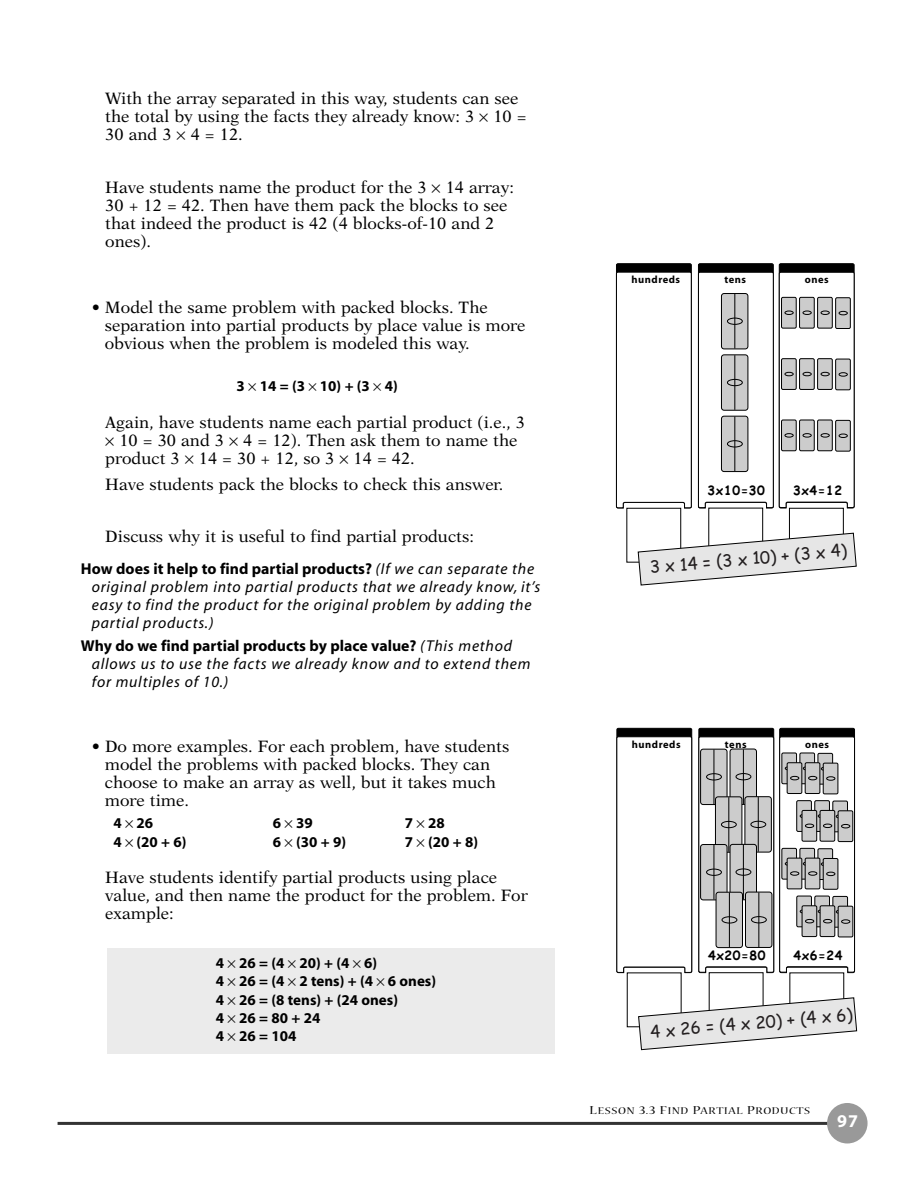
<style>
.page{position:relative;width:918px;height:1188px;background:#fff}
.page>*{position:absolute;margin:0;border:0;box-sizing:border-box;transform-origin:0 0}
.t1{font:700 18px "Myriad";color:#fff}
.t2{font:16.8px "Comic Sans MS";color:#231f20}
.t3{font:16.5px/18px "New Aster";color:#000}
.t4{font:italic 15.75px/18px "Myriad";letter-spacing:.05em;color:#000}
.t5{font:700 15px/18.5px "Myriad";color:#000}
.t6{font:700 12.6px "Comic Sans MS";letter-spacing:.05em;color:#000}
.t7{font:10.8px "Nueva";letter-spacing:.06em;color:#000;scale:1.2 1}
.t8{font:700 10.5px "Myriad";letter-spacing:.05em;color:#000}
.s1{font-weight:700;font-style:normal}
.s2{font-size:12.75px}
</style>
<div class="page">
<div style="left:107px;top:949px;width:448px;height:105px;background:#ebebeb"></div>
<hr style="left:58px;top:1122px;width:792px;height:3px;background:#333">
<div style="left:827px;top:1103px;width:41px;height:40px;background:#999;border-radius:50%"></div>
<svg style="left:616px;top:263px;width:76px;height:246px"></svg>
<div style="left:708px;top:508px;width:55px;height:54px;background:#fff;border:1px solid #000"></div>
<div style="left:626px;top:508px;width:55px;height:55px;background:#fff"></div>
<div style="left:789px;top:508px;width:55px;height:55px;background:#fff;border:1px solid #000"></div>
<svg style="left:637px;top:532px;width:220px;height:54px"></svg>
<svg style="left:698px;top:263px;width:157px;height:246px"></svg>
<svg style="left:638px;top:997px;width:220px;height:54px"></svg>
<svg style="left:616px;top:728px;width:239px;height:245px"></svg>
<div style="left:838px;top:906px;width:15px;height:31px;background:#ccc;border:1px solid #000"></div>
<svg style="left:841px;top:919px;width:9px;height:5px"></svg>
<p class="t3" style="left:105px;top:91px;width:423px">With the array separated in this way, students can see the total by using the facts they already know: 3 10 =<br>30 and 3 4 = 12.</p>
<p class="t3" style="left:105px;top:179px;width:410px">Have students name the product for the 3 14 array:<br>30 + 12 = 42. Then have them pack the blocks to see that indeed the product is 42 (4 blocks-of-10 and 2 ones).</p>
<p class="t3" style="left:105px;top:300px;width:422px;text-indent:-13px">• Model the same problem with packed blocks. The separation into partial products by place value is more obvious when the problem is modeled this way.</p>
<p class="t5" style="left:237px;top:378px;width:163px">3 14 = (3 10) + (3 4)</p>
<p class="t3" style="left:105px;top:414px;width:421px">Again, have students name each partial product (i.e., 3</p>
<p class="t3" style="left:119px;top:432px;width:399px">10 = 30 and 3 4 = 12). Then ask them to name the</p>
<p class="t3" style="left:105px;top:450px;width:311px">product 3 14 = 30 + 12, so 3 14 = 42.</p>
<p class="t3" style="left:105px;top:476px;width:400px">Have students pack the blocks to check this answer.</p>
<p class="t3" style="left:105px;top:529px;width:370px">Discuss why it is useful to find partial products:</p>
<p class="t4" style="left:92px;top:561px;width:450px;text-indent:-11px"><span class="s1">How does it help to find partial products?</span> (If we can separate the original problem into partial products that we already know, it’s easy to find the product for the original problem by adding the partial products.)</p>
<p class="t4" style="left:92px;top:638px;width:440px;text-indent:-11px"><span class="s1">Why do we find partial products by place value?</span> (This method allows us to use the facts we already know and to extend them for multiples of 10.)</p>
<p class="t3" style="left:105px;top:738px;width:406px;text-indent:-13px">• Do more examples. For each problem, have students model the problems with packed blocks. They can choose to make an array as well, but it takes much more time.</p>
<p class="t5" style="left:113px;top:815px;width:41px">4 26</p>
<p class="t5" style="left:273px;top:815px;width:41px">6 39</p>
<p class="t5" style="left:405px;top:815px;width:41px">7 28</p>
<p class="t5" style="left:113px;top:834px;width:75px">4 (20 + 6)</p>
<p class="t5" style="left:273px;top:834px;width:75px">6 (30 + 9)</p>
<p class="t5" style="left:405px;top:834px;width:75px">7 (20 + 8)</p>
<p class="t3" style="left:105px;top:870px;width:424px">Have students identify partial products using place value, and then name the product for the problem. For example:</p>
<p class="t5" style="left:216px;top:955px;width:222px">4 26 = (4 20) + (4 6)<br>4 26 = (4 2 tens) + (4 6 ones)<br>4 26 = (8 tens) + (24 ones)<br>4 26 = 80 + 24<br>4 26 = 104</p>
<p class="t8" style="left:632px;top:276px;width:50px">hundreds</p>
<p class="t8" style="left:805px;top:276px;width:25px">ones</p>
<p class="t8" style="left:725px;top:276px;width:23px">tens</p>
<p class="t6" style="left:708px;top:482px;width:59px">3x10=30</p>
<p class="t6" style="left:793px;top:481px;width:51px">3x4=12</p>
<p class="t2" style="left:649px;top:555px;width:199px;rotate:-5deg">3 x 14 = (3 x 10) + (3 x 4)</p>
<p class="t8" style="left:632px;top:740px;width:50px">hundreds</p>
<p class="t8" style="left:805px;top:740px;width:25px">ones</p>
<p class="t8" style="left:725px;top:740px;width:23px">tens</p>
<p class="t6" style="left:708px;top:946px;width:59px">4x20=80</p>
<p class="t6" style="left:794px;top:946px;width:51px">4x6=24</p>
<p class="t2" style="left:649px;top:1019px;width:205px;rotate:-5deg">4 x 26 = (4 x 20) + (4 x 6)</p>
<p class="t7" style="left:590px;top:1107px;width:185px"><span class="s2">L</span>ESSON <span class="s2">3.3 F</span>IND <span class="s2">P</span>ARTIAL <span class="s2">P</span>RODUCTS</p>
<p class="t1" style="left:837px;top:1115px;width:22px">97</p>
</div>
